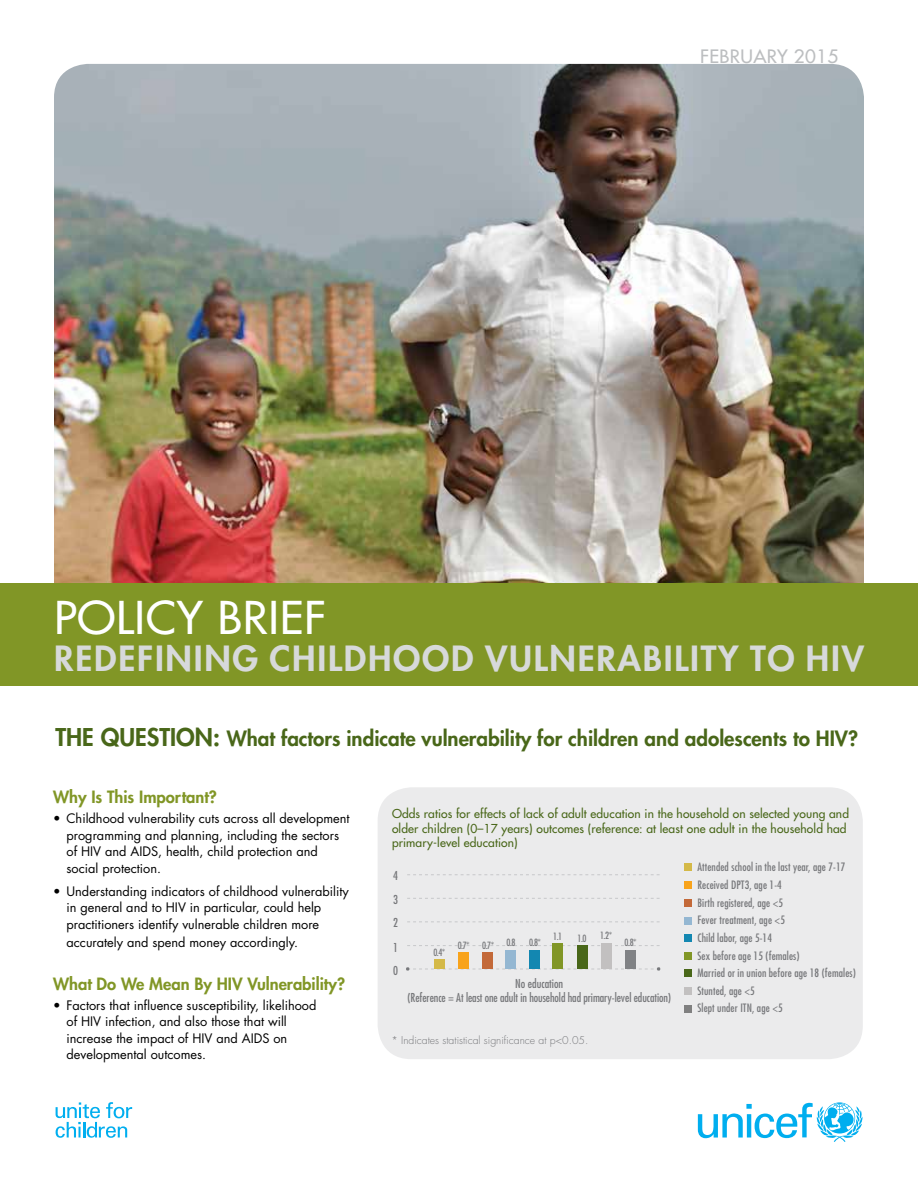
<style>
.page{position:relative;width:918px;height:1188px;background:#fff}
.page>*{position:absolute;margin:0;border:0;box-sizing:border-box;transform-origin:0 0}
.t1{font:500 43.95px "Futura Std";letter-spacing:.015em;color:#fff;scale:1.04 1}
.t2{font:800 33.75px "Futura Std";letter-spacing:.05em;color:#d7d9da}
.t3{font:800 20.55px "Futura Std";color:#496719}
.t4{font:500 18px "Futura Std";letter-spacing:.02em;color:#bcbec0;scale:1.04 1}
.t5{font:800 16.5px "Futura Std";color:#819626}
.t6{font:12.75px/16.5px "Futura Std";color:#000}
.t7{font:500 12px/14.4px "Futura Std";letter-spacing:.01em;color:#496719}
.t8{font:condensed 12px/13.5px "Futura Std";letter-spacing:-.005em;color:#77787b;text-align:center}
.t9{font:condensed 11.25px/17.7px "Futura Std";letter-spacing:.01em;color:#77787b}
.t10{font:300 10.5px "Futura Std";color:#77787b}
.t11{font:condensed 9.75px "Futura Std";color:#77787b}
.s1{font-size:23.85px}
</style>
<div class="page">
<img style="left:54px;top:64px;width:810px;height:519px">
<svg style="left:698px;top:1102px;width:164px;height:40px"></svg>
<svg style="left:56px;top:1102px;width:76px;height:36px"></svg>
<div style="left:0;top:583px;width:918px;height:103px;background:#819626"></div>
<div style="left:378px;top:787px;width:485px;height:272px;background:#ebebec;border-radius:34px"></div>
<svg style="left:407px;top:921px;width:253px;height:1px"></svg>
<svg style="left:407px;top:874px;width:253px;height:1px"></svg>
<svg style="left:407px;top:898px;width:253px;height:1px"></svg>
<svg style="left:407px;top:945px;width:253px;height:1px"></svg>
<div style="left:434px;top:960px;width:11px;height:9px;background:#d4b948"></div>
<div style="left:458px;top:952px;width:11px;height:17px;background:#f8a31b"></div>
<div style="left:482px;top:952px;width:11px;height:17px;background:#c36939"></div>
<div style="left:505px;top:950px;width:11px;height:19px;background:#94b7d2"></div>
<div style="left:529px;top:950px;width:11px;height:19px;background:#1387b1"></div>
<div style="left:552px;top:943px;width:11px;height:26px;background:#819626"></div>
<div style="left:577px;top:945px;width:10px;height:24px;background:#496719"></div>
<div style="left:601px;top:943px;width:10px;height:26px;background:#c2c0c0"></div>
<div style="left:625px;top:950px;width:11px;height:19px;background:#808285"></div>
<div style="left:684px;top:1005px;width:7px;height:7px;background:#808080"></div>
<div style="left:684px;top:987px;width:7px;height:7px;background:#c2c0c0"></div>
<div style="left:684px;top:970px;width:7px;height:7px;background:#496719"></div>
<div style="left:684px;top:953px;width:7px;height:7px;background:#819626"></div>
<div style="left:684px;top:935px;width:7px;height:7px;background:#1387b1"></div>
<div style="left:684px;top:917px;width:7px;height:7px;background:#94b7d2"></div>
<div style="left:684px;top:899px;width:7px;height:7px;background:#c36939"></div>
<div style="left:684px;top:881px;width:7px;height:7px;background:#f8a31b"></div>
<div style="left:684px;top:864px;width:7px;height:7px;background:#d4b948"></div>
<svg style="left:406px;top:967px;width:254px;height:4px"></svg>
<h3 class="t4" style="left:700px;top:46px;width:134px">February 2015</h3>
<h1 class="t1" style="left:54px;top:590px;width:254px">Policy Brief</h1>
<h2 class="t2" style="left:54px;top:637px;width:772px">Redefining childhood vulnerability to HIV</h2>
<h3 class="t3" style="left:56px;top:726px;width:804px"><span class="s1">The question:</span> What factors indicate vulnerability for children and adolescents to HIV?</h3>
<p class="t5" style="left:53px;top:787px;width:165px">Why Is This Important?</p>
<p class="t6" style="left:67px;top:810px;width:285px;text-indent:-14px">• Childhood vulnerability cuts across all development programming and planning, including the sectors of HIV and AIDS, health, child protection and social protection.</p>
<p class="t6" style="left:67px;top:883px;width:284px;text-indent:-14px">• Understanding indicators of childhood vulnerability in general and to HIV in particular, could help practitioners identify vulnerable children more</p>
<p class="t6" style="left:67px;top:934px;width:233px">accurately and spend money accordingly.</p>
<p class="t5" style="left:53px;top:973px;width:174px">What Do We Mean By HIV</p>
<p class="t5" style="left:247px;top:973px;width:99px">Vulnerability?</p>
<p class="t6" style="left:67px;top:997px;width:251px;text-indent:-14px">• Factors that influence susceptibility, likelihood of HIV infection, and also those that will increase the impact of HIV and AIDS on developmental outcomes.</p>
<p class="t7" style="left:392px;top:807px;width:458px">Odds ratios for effects of lack of adult education in the household on selected young and older children (0–17 years) outcomes (reference: at least one adult in the household had primary-level education)</p>
<p class="t8" style="left:393px;top:869px;width:6px">4</p>
<p class="t8" style="left:393px;top:916px;width:6px">2</p>
<p class="t8" style="left:393px;top:892px;width:6px">3</p>
<p class="t8" style="left:393px;top:940px;width:6px">1</p>
<p class="t8" style="left:393px;top:963px;width:6px">0</p>
<p class="t11" style="left:433px;top:947px;width:14px">0.4*</p>
<p class="t11" style="left:458px;top:939px;width:14px">0.7*</p>
<p class="t11" style="left:482px;top:939px;width:14px">0.7*</p>
<p class="t11" style="left:507px;top:936px;width:11px">0.8</p>
<p class="t11" style="left:529px;top:936px;width:14px">0.8*</p>
<p class="t11" style="left:553px;top:930px;width:11px">1.1</p>
<p class="t11" style="left:578px;top:933px;width:11px">1.0</p>
<p class="t11" style="left:600px;top:930px;width:14px">1.2*</p>
<p class="t11" style="left:625px;top:936px;width:14px">0.8*</p>
<p class="t8" style="left:407px;top:977px;width:265px">No education<br>(Reference = At least one adult in household had primary-level education)</p>
<p class="t10" style="left:391px;top:1034px;width:198px">* Indicates statistical significance at p&lt;0.05.</p>
<p class="t9" style="left:697px;top:858px;width:160px">Attended school in the last year, age 7-17<br>Received DPT3, age 1-4<br>Birth registered, age &lt;5<br>Fever treatment, age &lt;5<br>Child labor, age 5-14<br>Sex before age 15 (females)<br>Married or in union before age 18 (females)<br>Stunted, age &lt;5<br>Slept under ITN, age &lt;5</p>
</div>
